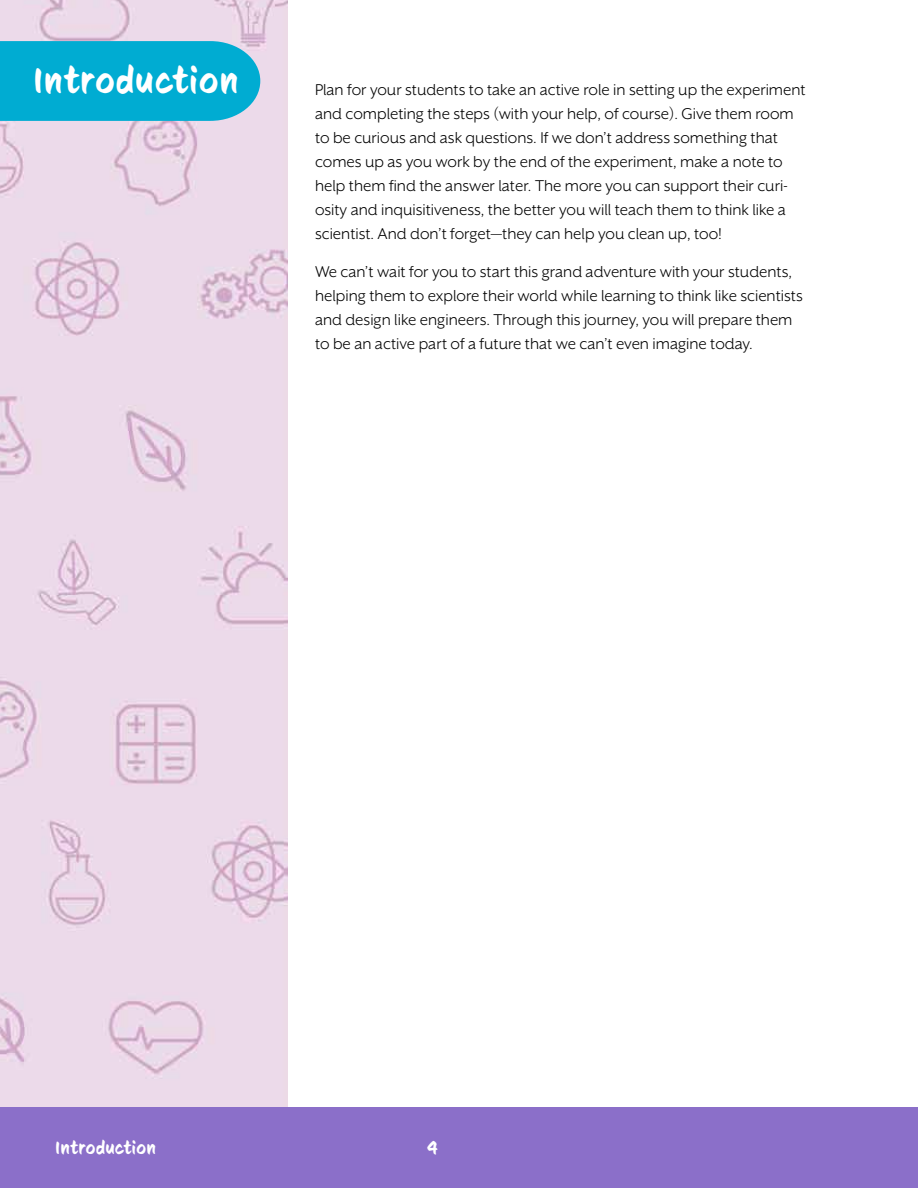
<style>
.page{position:relative;width:918px;height:1188px;background:#fff}
.page>*{position:absolute;margin:0;border:0;box-sizing:border-box;transform-origin:0 0}
.t1{font:36px "CC Sign Language";letter-spacing:.05em;color:#fff}
.t2{font:18px/24px "Mr Eaves XL San OT";color:#000}
.t3{font:18px "CC Sign Language";letter-spacing:.04em;color:#fff}
</style>
<div class="page">
<img style="left:0;top:0;width:287px;height:1107px">
<div style="left:0;top:1107px;width:918px;height:81px;background:#8b6fc9"></div>
<div style="left:0;top:41px;width:260px;height:80px;background:#00acd2"></div>
<h1 class="t1" style="left:33px;top:61px;width:206px">Introduction</h1>
<p class="t2" style="left:315px;top:78px;width:492px">Plan for your students to take an active role in setting up the experiment and completing the steps (with your help, of course). Give them room to be curious and ask questions. If we don’t address something that comes up as you work by the end of the experiment, make a note to help them find the answer later. The more you can support their curi&shy;osity and inquisitiveness, the better you will teach them to think like a scientist. And don’t forget—they can help you clean up, too!</p>
<p class="t2" style="left:315px;top:259px;width:489px">We can’t wait for you to start this grand adventure with your students, helping them to explore their world while learning to think like scientists and design like engineers. Through this journey, you will prepare them to be an active part of a future that we can’t even imagine today.</p>
<p class="t3" style="left:55px;top:1138px;width:102px">Introduction</p>
<p class="t3" style="left:427px;top:1138px;width:12px">4</p>
</div>
